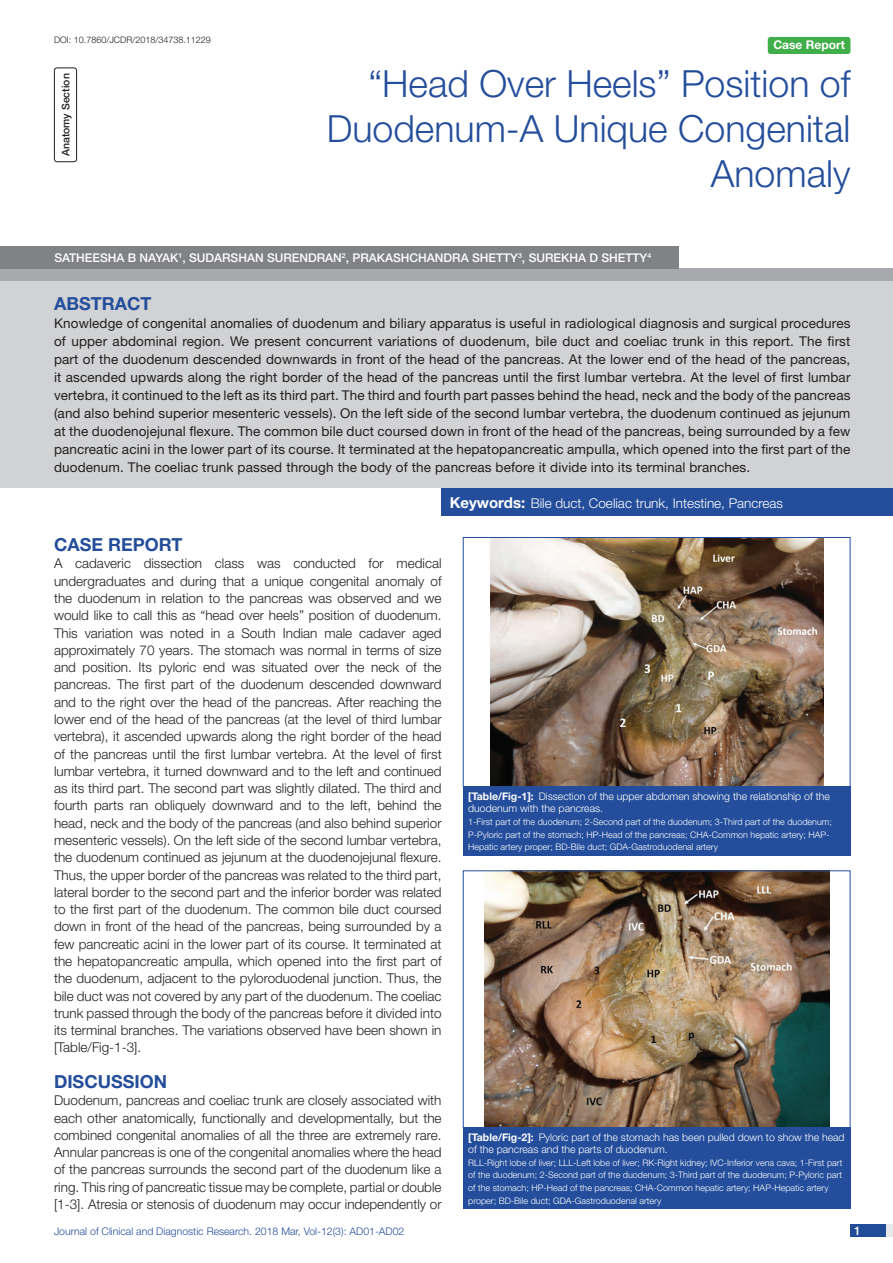
<style>
.page{position:relative;width:893px;height:1263px;background:#fff}
.page>*{position:absolute;margin:0;border:0;box-sizing:border-box;transform-origin:0 0}
.t1{font:300 37.5px/45px "Helvetica Neue";color:#244e9b;text-align:right}
.Heading{font:700 18px "Helvetica Neue";color:#244e9b}
.Abstract_head{font:700 18px "Helvetica Neue";color:#244e9b}
.Body_text{font:300 13.5px/17.2px "Helvetica Neue";color:#231f20;text-align:justify}
.Abstract_Text{font:13.5px/18px "Helvetica Neue";letter-spacing:.01em;color:#231f20;text-align:justify}
.Key_words{font:300 13.5px "Helvetica Neue";color:#fff}
.Author{font:500 12px "Helvetica Neue";color:#fff}
.t2{font:700 12px "Helvetica Neue";color:#fff}
.TABLE_FIG{font:300 10.5px/12.6px "Helvetica Neue";color:#fff}
.t3{font:300 10.5px "Helvetica Neue";color:#244e9b}
.section{font:500 10.5px "Helvetica Neue";color:#231f20}
.TABLE_FIG-2{font:300 9px/12.6px "Helvetica Neue";color:#fff}
.DOI{font:300 9px "Helvetica Neue";color:#231f20}
.s1{font-weight:700;font-size:15px}
.s2{font-weight:700}
</style>
<div class="page">
<div style="left:850px;top:1224px;width:43px;height:13px;background:#e6e7e9"></div>
<div style="left:850px;top:1224px;width:35px;height:13px;background:#214c99"></div>
<div style="left:768px;top:37px;width:82px;height:17px;background:#40ae49;border-radius:3px"></div>
<div style="left:54px;top:68px;width:23px;height:94px;border:1px solid #231f20;border-radius:3px"></div>
<div style="left:0;top:269px;width:893px;height:12px;background:#a8a9ad"></div>
<div style="left:0;top:246px;width:678px;height:23px;background:#808285"></div>
<div style="left:0;top:281px;width:893px;height:207px;background:#d1d2d4"></div>
<div style="left:442px;top:488px;width:451px;height:28px;background:#244e9b"></div>
<img style="left:490px;top:539px;width:333px;height:246px">
<div style="left:463px;top:537px;width:387px;height:250px;border:1px solid #244e9b"></div>
<div style="left:463px;top:786px;width:387px;height:69px;background:#244e9b"></div>
<img style="left:484px;top:872px;width:345px;height:254px">
<div style="left:463px;top:870px;width:387px;height:258px;border:1px solid #244e9b"></div>
<div style="left:463px;top:1127px;width:387px;height:82px;background:#244e9b"></div>
<p class="DOI" style="left:54px;top:35px;width:158px">DOI: 10.7860/JCDR/2018/34738.11229</p>
<p class="t2" style="left:773px;top:37px;width:73px">Case Report</p>
<p class="section" style="left:60px;top:156px;width:84px;rotate:-90deg">ANATOMY SECTION</p>
<p class="t1" style="left:327px;top:60px;width:525px">“Head Over Heels” Position of<br>Duodenum-A Unique Congenital<br>Anomaly</p>
<p class="Author" style="left:54px;top:251px;width:598px">SATHEESHA B NAYAK<sup>1</sup>, SUDARSHAN SURENDRAN <sup>2</sup>, PRAKASHCHAN DRA SHETTY<sup>3</sup>, SUREKHA D SHETTY<sup>4</sup></p>
<p class="Abstract_head" style="left:54px;top:293px;width:99px">ABSTRACT</p>
<p class="Abstract_Text" style="left:54px;top:314px;width:798px">Knowledge of congenital anomalies of duodenum and biliary apparatus is useful in radiological diagnosis and surgical procedures of upper abdominal region. We present concurrent variations of duodenum, bile duct and coeliac trunk in this report. The first part of the duodenum descended downwards in front of the head of the pancreas. At the lower end of the head of the pancreas, it ascended upwards along the right border of the head of the pancreas until the first lumbar vertebra. At the level of first lumbar vertebra, it continued to the left as its third part. The third and fourth part passes behind the head, neck and the body of the pancreas (and also behind superior mesenteric vessels). On the left side of the second lumbar vertebra, the duodenum continued as jejunum at the duodenojejunal flexure. The common bile duct coursed down in front of the head of the pancreas, being surrounded by a few pancreatic acini in the lower part of its course. It terminated at the hepatopancreatic ampulla, which opened into the first part of the duodenum. The coeliac trunk passed through the body of the pancreas before it divide into its terminal branches.</p>
<p class="Key_words" style="left:450px;top:495px;width:335px"><span class="s1">Keywords:</span> Bile duct, Coeliac trunk, Intestine, Pancreas</p>
<p class="Heading" style="left:54px;top:534px;width:130px">CASE REPORT</p>
<p class="Body_text" style="left:54px;top:555px;width:389px">A cadaveric dissection class was conducted for medical undergraduates and during that a unique congenital anomaly of the duodenum in relation to the pancreas was observed and we would like to call this as “head over heels” position of duodenum.<br>This variation was noted in a South Indian male cadaver aged approximately 70 years. The stomach was normal in terms of size and position. Its pyloric end was situated over the neck of the pancreas. The first part of the duodenum descended downward and to the right over the head of the pancreas. After reaching the lower end of the head of the pancreas (at the level of third lumbar vertebra), it ascended upwards along the right border of the head of the pancreas until the first lumbar vertebra. At the level of first lumbar vertebra, it turned downward and to the left and continued as its third part. The second part was slightly dilated. The third and fourth parts ran obliquely downward and to the left, behind the head, neck and the body of the pancreas (and also behind superior mesenteric vessels). On the left side of the second lumbar vertebra, the duodenum continued as jejunum at the duodenojejunal flexure.<br>Thus, the upper border of the pancreas was related to the third part, lateral border to the second part and the inferior border was related to the first part of the duodenum. The common bile duct coursed down in front of the head of the pancreas, being surrounded by a few pancreatic acini in the lower part of its course. It terminated at the hepatopancreatic ampulla, which opened into the first part of the duodenum, adjacent to the pyloroduodenal junction. Thus, the bile duct was not covered by any part of the duodenum. The coeliac trunk passed through the body of the pancreas before it divided into its terminal branches. The variations observed have been shown in [Table/Fig-1-3].</p>
<p class="Heading" style="left:54px;top:1070px;width:115px">Discussion</p>
<p class="Body_text" style="left:54px;top:1092px;width:389px">Duodenum, pancreas and coeliac trunk are closely associated with each other anatomically, functionally and developmentally, but the combined congenital anomalies of all the three are extremely rare.<br>Annular pancreas is one of the congenital anomalies where the head of the pancreas surrounds the second part of the duodenum like a ring. This ring of pancreatic tissue may be complete, partial or double [1-3]. Atresia or stenosis of duodenum may occur independently or</p>
<p class="TABLE_FIG" style="left:468px;top:789px;width:363px"><span class="s2">[Table/Fig-1]:</span> Dissection of the upper abdomen showing the relationship of the duodenum with the pancreas.</p>
<p class="TABLE_FIG-2" style="left:468px;top:815px;width:365px">1-First part of the duodenum; 2-Second part of the duodenum; 3-Third part of the duodenum;<br>P-Pyloric part of the stomach; HP-Head of the pancreas; CHA-Common hepatic artery; HAP-<br>Hepatic artery proper; BD-Bile duct; GDA-Gastroduodenal artery</p>
<p class="TABLE_FIG" style="left:468px;top:1130px;width:378px"><span class="s2">[Table/Fig-2]:</span> Pyloric part of the stomach has been pulled down to show the head of the pancreas and the parts of duodenum.</p>
<p class="TABLE_FIG-2" style="left:468px;top:1156px;width:376px">RLL-Right lobe of liver; LLL-Left lobe of liver; RK-Right kidney; IVC-Inferior vena cava; 1-First part of the duodenum; 2-Second part of the duodenum; 3-Third part of the duodenum; P-Pyloric part of the stomach; HP-Head of the pancreas; CHA-Common hepatic artery; HAP-Hepatic artery proper; BD-Bile duct; GDA-Gastroduodenal artery</p>
<p class="t3" style="left:54px;top:1225px;width:352px">Journal of Clinical and Diagnostic Research. 2018 Mar, Vol-12(3): AD01-AD02</p>
<p class="Author" style="left:854px;top:1223px;width:8px">1</p>
</div>
